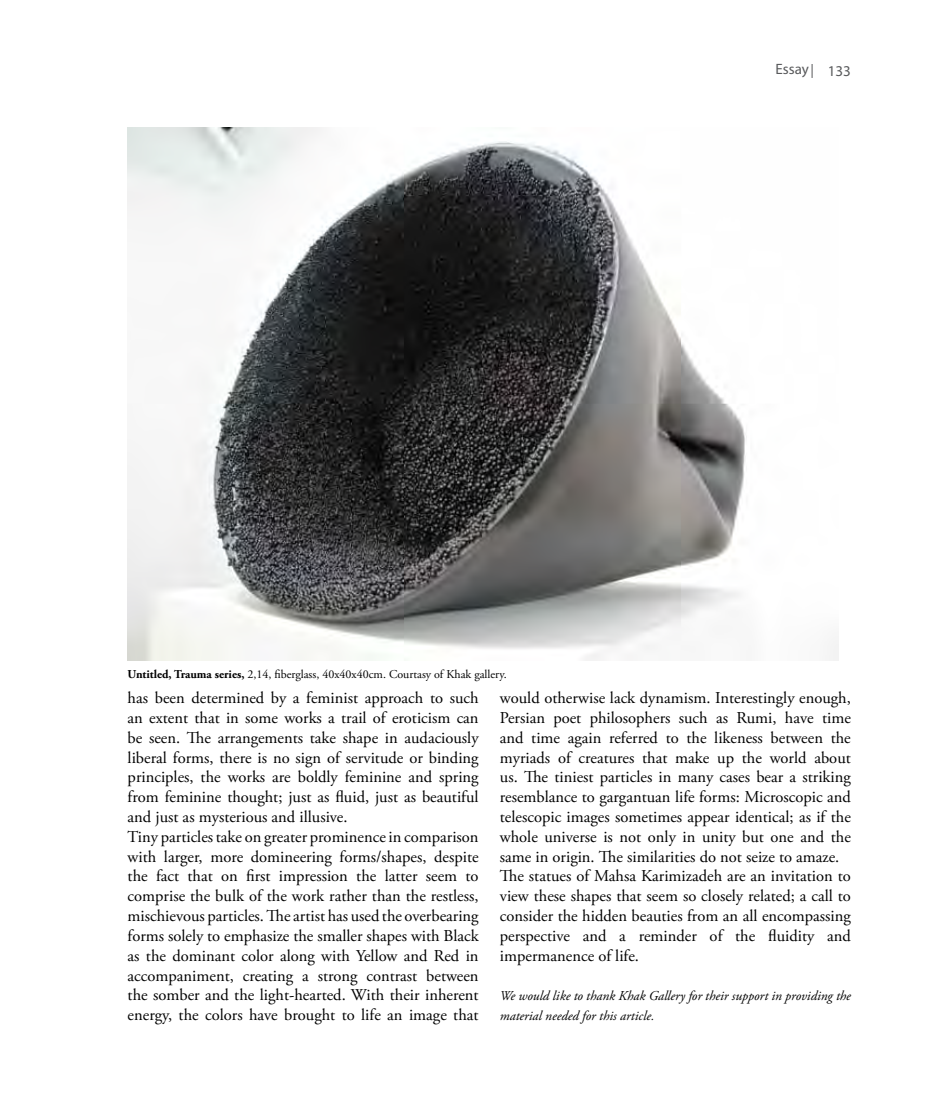
<style>
.page{position:relative;width:936px;height:1106px;background:#fff}
.page>*{position:absolute;margin:0;border:0;box-sizing:border-box;transform-origin:0 0}
.t1{font:16.5px/19.8px "Adobe Garamond Pro";color:#000}
.t2{font:15px "Myriad Pro";color:#58595b}
.t3{font:italic 13.5px/19.5px "Adobe Garamond Pro";color:#000}
.t4{font:12px "Adobe Garamond Pro";color:#000}
.s1{font-weight:700}
</style>
<div class="page">
<svg style="left:811px;top:64px;width:1px;height:14px"></svg>
<img style="left:128px;top:128px;width:710px;height:532px">
<p class="t4" style="left:128px;top:667px;width:380px"><span class="s1">Untitled, Trauma series,</span> 2,14, fiberglass, 40x40x40cm. Courtasy of Khak gallery.</p>
<p class="t2" style="left:775px;top:60px;width:35px">Essay</p>
<p class="t2" style="left:827px;top:62px;width:25px">133</p>
<p class="t1" style="left:128px;top:688px;width:352px">has been determined by a feminist approach to such an extent that in some works a trail of eroticism can be seen. The arrangements take shape in audaciously liberal forms, there is no sign of servitude or binding principles, the works are boldly feminine and spring from feminine thought; just as fluid, just as beautiful and just as mysterious and illusive.<br>Tiny particles take on greater prominence in comparison with larger, more domineering forms/shapes, despite the fact that on first impression the latter seem to comprise the bulk of the work rather than the restless, mischievous particles. The artist has used the overbearing forms solely to emphasize the smaller shapes with Black as the dominant color along with Yellow and Red in accompaniment, creating a strong contrast between the somber and the light-hearted. With their inherent energy, the colors have brought to life an image that</p>
<p class="t1" style="left:500px;top:688px;width:352px">would otherwise lack dynamism. Interestingly enough, Persian poet philosophers such as Rumi, have time and time again referred to the likeness between the myriads of creatures that make up the world about us. The tiniest particles in many cases bear a striking resemblance to gargantuan life forms: Microscopic and telescopic images sometimes appear identical; as if the whole universe is not only in unity but one and the same in origin. The similarities do not seize to amaze.<br>The statues of Mahsa Karimizadeh are an invitation to view these shapes that seem so closely related; a call to consider the hidden beauties from an all encompassing perspective and a reminder of the fluidity and impermanence of life.</p>
<p class="t3" style="left:500px;top:986px;width:352px">We would like to thank Khak Gallery for their support in providing the material needed for this article.</p>
</div>
